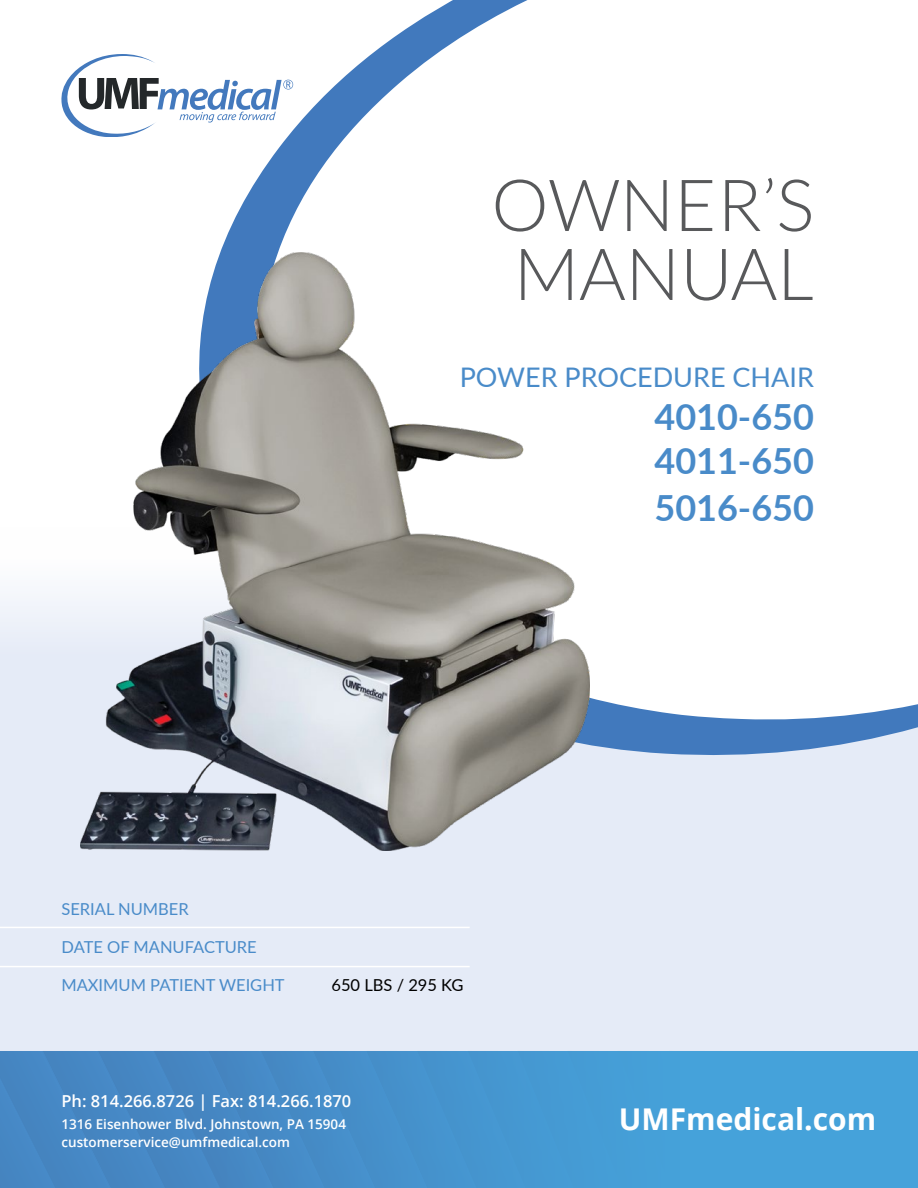
<style>
.page{position:relative;width:918px;height:1188px;background:#fff}
.page>*{position:absolute;margin:0;border:0;box-sizing:border-box;transform-origin:0 0}
.t1{font:300 72px/69px "Lato";color:#58595b;text-align:center}
.t2{font:700 36px/43.5px "Lato";color:#498bc9}
.t3{font:700 30px "Open Sans";color:#fff}
.t4{font:27px "Lato";color:#498bc9}
.t5{font:16.5px "Lato";color:#498bc9}
.t6{font:600 16.5px "Open Sans";color:#fff}
.t7{font:16.5px "Lato";color:#000}
.t8{font:600 13.5px/18px "Open Sans";color:#fff}
</style>
<div class="page">
<div style="left:0;top:692px;width:918px;height:359px;background:#e5ebf7"></div>
<div style="left:0;top:527px;width:272px;height:165px;background:linear-gradient(to bottom,#fff,#e0e7f6)"></div>
<svg style="left:220px;top:0;width:698px;height:755px"></svg>
<svg style="left:61px;top:54px;width:232px;height:83px"></svg>
<hr style="left:0;top:927px;width:470px;height:1px;background:#fff">
<hr style="left:0;top:966px;width:470px;height:1px;background:#fff">
<div style="left:0;top:1051px;width:918px;height:137px;background:linear-gradient(to right,#4682bf,#45a7de)"></div>
<img style="left:81px;top:253px;width:509px;height:597px">
<h1 class="t1" style="left:491px;top:171px;width:324px">OWNER’S<br>MANUAL</h1>
<h3 class="t4" style="left:460px;top:358px;width:356px">POWER PROCEDURE CHAIR</h3>
<h2 class="t2" style="left:654px;top:394px;width:161px">4010-650<br>4011-650</h2>
<h2 class="t2" style="left:654px;top:484px;width:161px">5016-650</h2>
<p class="t5" style="left:61px;top:897px;width:129px">SERIAL NUMBER</p>
<p class="t5" style="left:61px;top:935px;width:197px">DATE OF MANUFACTURE</p>
<p class="t5" style="left:61px;top:973px;width:225px">MAXIMUM PATIENT WEIGHT</p>
<p class="t7" style="left:331px;top:973px;width:134px">650 LBS / 295 KG</p>
<p class="t6" style="left:61px;top:1090px;width:291px">Ph: 814.266.8726 | Fax: 814.266.1870</p>
<p class="t8" style="left:61px;top:1115px;width:286px">1316 Eisenhower Blvd. Johnstown, PA 15904 customerservice@umfmedical.com</p>
<h3 class="t3" style="left:619px;top:1098px;width:259px">UMFmedical.com</h3>
</div>
